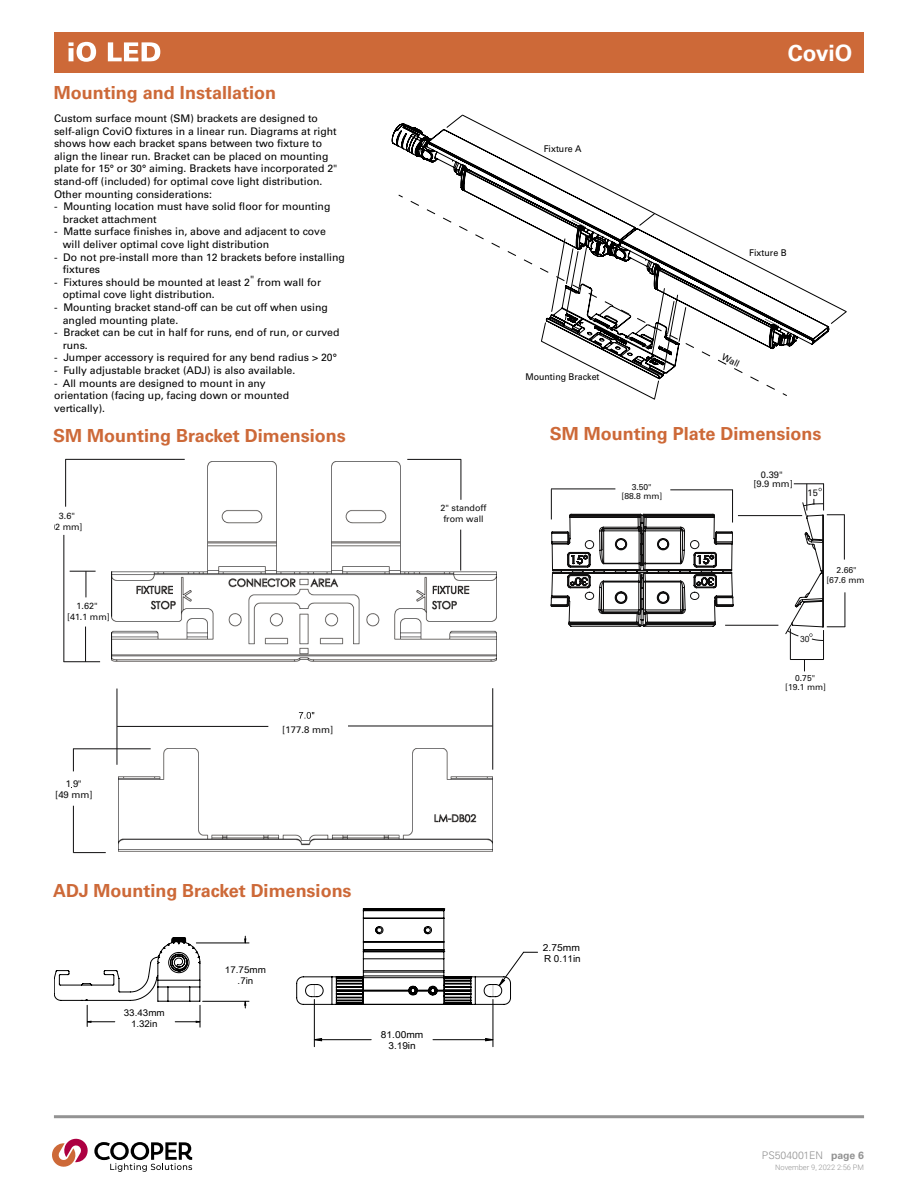
<style>
.page{position:relative;width:918px;height:1188px;background:#fff}
.page>*{position:absolute;margin:0;border:0;box-sizing:border-box;transform-origin:0 0}
.t1{font:700 22.5px "Univers LT Std";color:#fff}
.t2{font:700 18px "Univers LT Std";color:#cd6938}
.t3{font:10.5px/12.6px "Univers LT Std";color:#000}
.t4{font:300 10.5px "Univers LT Std";color:#939393}
.t5{font:9.6px/11.1px "Arial Unicode MS";color:#000;scale:1.06 1}
.t6{font:9.6px/11.1px "Arial Unicode MS";color:#000;text-align:center;scale:1.05 1}
.t7{font:9.45px/10.4px "Univers LT Std";color:#0f0f0f;text-align:center}
.t8{font:9.3px "Univers LT Std";color:#000;scale:.96 1}
.t9{font:9.3px/10.8px "Arial Unicode MS";color:#000;text-align:center;scale:1.05 1}
.t10{font:9.3px/9px "Univers LT Std";color:#0f0f0f;text-align:center}
.t11{font:9.15px "Univers LT Std";color:#000}
.t12{font:9px/10.8px "Univers LT Std";color:#0f0f0f;text-align:center}
.t13{font:8.55px/9.3px "Univers LT Std";color:#0f0f0f;text-align:center}
.t14{font:8.55px "Arial";color:#0f0f0f}
.t15{font:300 7.5px "Roboto";color:#939393}
.s1{font-weight:700}
</style>
<div class="page">
<div style="left:54px;top:32px;width:810px;height:41px;background:#cd6938"></div>
<hr style="left:54px;top:1115px;width:810px;height:3px;background:#939393">
<svg style="left:52px;top:1138px;width:140px;height:34px"></svg>
<svg style="left:392px;top:124px;width:437px;height:223px"></svg>
<svg style="left:446px;top:115px;width:16px;height:13px"></svg>
<svg style="left:462px;top:114px;width:384px;height:198px"></svg>
<svg style="left:830px;top:311px;width:17px;height:13px"></svg>
<svg style="left:541px;top:213px;width:246px;height:187px"></svg>
<hr style="left:64px;top:661px;width:36px;height:1px;background:#0f0e0f">
<hr style="left:63px;top:535px;width:1px;height:127px;background:#0f0e0f">
<hr style="left:65px;top:459px;width:120px;height:1px;background:#0f0e0f">
<hr style="left:65px;top:459px;width:1px;height:48px;background:#0f0e0f">
<svg style="left:70px;top:571px;width:26px;height:26px"></svg>
<hr style="left:85px;top:627px;width:1px;height:35px;background:#0f0e0f">
<img style="left:111px;top:461px;width:385px;height:200px">
<hr style="left:111px;top:571px;width:1px;height:46px;background:#0f0f0f">
<svg style="left:111px;top:632px;width:1px;height:27px"></svg>
<hr style="left:407px;top:459px;width:54px;height:1px;background:#0f0e0f">
<hr style="left:461px;top:459px;width:1px;height:41px;background:#0f0e0f">
<hr style="left:460px;top:530px;width:1px;height:41px;background:#0f0e0f">
<svg style="left:299px;top:712px;width:15px;height:7px"></svg>
<hr style="left:73px;top:806px;width:1px;height:47px;background:#0f0e0f">
<img style="left:118px;top:748px;width:375px;height:104px">
<hr style="left:492px;top:688px;width:1px;height:82px;background:#0f0e0f">
<hr style="left:348px;top:726px;width:145px;height:1px;background:#0f0e0f">
<hr style="left:117px;top:726px;width:151px;height:1px;background:#0f0e0f">
<hr style="left:117px;top:689px;width:1px;height:76px;background:#0f0e0f">
<hr style="left:73px;top:748px;width:78px;height:1px;background:#0f0e0f">
<svg style="left:73px;top:749px;width:1px;height:22px"></svg>
<hr style="left:73px;top:852px;width:33px;height:1px;background:#0f0e0f">
<hr style="left:794px;top:483px;width:30px;height:1px;background:#0f0e0f">
<hr style="left:790px;top:629px;width:1px;height:31px;background:#0f0e0f">
<hr style="left:823px;top:630px;width:1px;height:30px;background:#0f0e0f">
<hr style="left:845px;top:592px;width:1px;height:35px;background:#0f0e0f">
<hr style="left:551px;top:489px;width:64px;height:1px;background:#0f0e0f">
<hr style="left:670px;top:490px;width:62px;height:1px;background:#0f0e0f">
<hr style="left:551px;top:489px;width:1px;height:30px;background:#0f0e0f">
<hr style="left:732px;top:489px;width:1px;height:34px;background:#0f0e0f">
<svg style="left:551px;top:514px;width:183px;height:113px"></svg>
<hr style="left:790px;top:659px;width:34px;height:1px;background:#0f0e0f">
<hr style="left:738px;top:515px;width:64px;height:1px;background:#0f0e0f">
<hr style="left:725px;top:625px;width:53px;height:1px;background:#0f0e0f">
<svg style="left:785px;top:484px;width:60px;height:157px"></svg>
<hr style="left:314px;top:999px;width:1px;height:48px;background:#000">
<hr style="left:493px;top:999px;width:1px;height:48px;background:#000">
<svg style="left:314px;top:1038px;width:179px;height:3px"></svg>
<svg style="left:296px;top:908px;width:242px;height:97px"></svg>
<hr style="left:196px;top:943px;width:53px;height:1px;background:#000">
<hr style="left:203px;top:1001px;width:46px;height:1px;background:#000">
<svg style="left:244px;top:936px;width:2px;height:7px"></svg>
<svg style="left:244px;top:1001px;width:2px;height:7px"></svg>
<svg style="left:54px;top:937px;width:147px;height:90px"></svg>
<svg style="left:69px;top:42px;width:91px;height:20px"></svg>
<h2 class="t2" style="left:54px;top:83px;width:224px">Mounting and Installation</h2>
<p class="t3" style="left:54px;top:112px;width:285px">Custom surface mount (SM) brackets are designed to self-align CoviO fixtures in a linear run. Diagrams at right shows how each bracket spans between two fixture to align the linear run. Bracket can be placed on mounting plate for 15° or 30° aiming. Brackets have incorporated 2" stand-off (included) for optimal cove light distribution.<br>Other mounting considerations:</p>
<p class="t3" style="left:63px;top:200px;width:269px;text-indent:-9px">- Mounting location must have solid floor for mounting bracket attachment</p>
<p class="t3" style="left:63px;top:225px;width:265px;text-indent:-9px">- Matte surface finishes in, above and adjacent to cove will deliver optimal cove light distribution</p>
<p class="t3" style="left:63px;top:251px;width:284px;text-indent:-9px">- Do not pre-install more than 12 brackets before installing fixtures</p>
<p class="t3" style="left:63px;top:276px;width:260px;text-indent:-9px">- Fixtures should be mounted at least 2" from wall for optimal cove light distribution.</p>
<p class="t3" style="left:63px;top:301px;width:267px;text-indent:-9px">- Mounting bracket stand-off can be cut off when using angled mounting plate.</p>
<p class="t3" style="left:63px;top:326px;width:278px;text-indent:-9px">- Bracket can be cut in half for runs, end of run, or curved runs.</p>
<p class="t3" style="left:54px;top:351px;width:284px">- Jumper accessory is required for any bend radius &gt; 20°</p>
<p class="t3" style="left:54px;top:364px;width:243px">- Fully adjustable bracket (ADJ) is also available.</p>
<p class="t3" style="left:54px;top:377px;width:237px">- All mounts are designed to mount in any orientation (facing up, facing down or mounted vertically).</p>
<h2 class="t2" style="left:53px;top:425px;width:294px">SM Mounting Bracket Dimensions</h2>
<p class="t12" style="left:59px;top:510px;width:18px">3.6"</p>
<p class="t12" style="left:441px;top:502px;width:47px">2" standoff from wall</p>
<p class="t12" style="left:47px;top:521px;width:37px">[92 mm]</p>
<p class="t12" style="left:67px;top:601px;width:44px">1.62" [41.1 mm]</p>
<p class="t7" style="left:55px;top:779px;width:39px">1 9"<br>[49 mm]</p>
<p class="t7" style="left:282px;top:725px;width:52px">[177.8 mm]</p>
<h2 class="t2" style="left:53px;top:880px;width:300px">ADJ Mounting Bracket Dimensions</h2>
<p class="t9" style="left:124px;top:1007px;width:41px">33.43mm<br>1.32in</p>
<p class="t9" style="left:225px;top:965px;width:41px">17.75mm .7in</p>
<p class="t6" style="left:381px;top:1029px;width:42px">81.00mm<br>3.19in</p>
<p class="t8" style="left:544px;top:144px;width:41px">Fixture A</p>
<p class="t8" style="left:525px;top:371px;width:79px">Mounting Bracket</p>
<h1 class="t1" style="left:788px;top:40px;width:66px">CoviO</h1>
<p class="t8" style="left:749px;top:247px;width:40px">Fixture B</p>
<p class="t11" style="left:725px;top:351px;width:20px;rotate:28deg">Wall</p>
<h2 class="t2" style="left:550px;top:423px;width:273px">SM Mounting Plate Dimensions</h2>
<p class="t13" style="left:621px;top:482px;width:42px">3.50" [88.8 mm]</p>
<p class="t10" style="left:753px;top:470px;width:41px">0.39" [9.9 mm]</p>
<p class="t10" style="left:808px;top:489px;width:12px">15</p>
<p class="t13" style="left:826px;top:565px;width:42px;line-height:9.9px">2.66" [67.6 mm]</p>
<p class="t14" style="left:800px;top:633px;width:11px">30</p>
<p class="t13" style="left:785px;top:674px;width:42px">0.75" [19.1 mm]</p>
<p class="t5" style="left:543px;top:941px;width:37px">2.75mm<br>R 0.11in</p>
<p class="t4" style="left:762px;top:1149px;width:104px">PS504001EN <span class="s1">page 6</span></p>
<p class="t15" style="left:775px;top:1162px;width:90px">November 9, 2022 2:56 PM</p>
</div>
